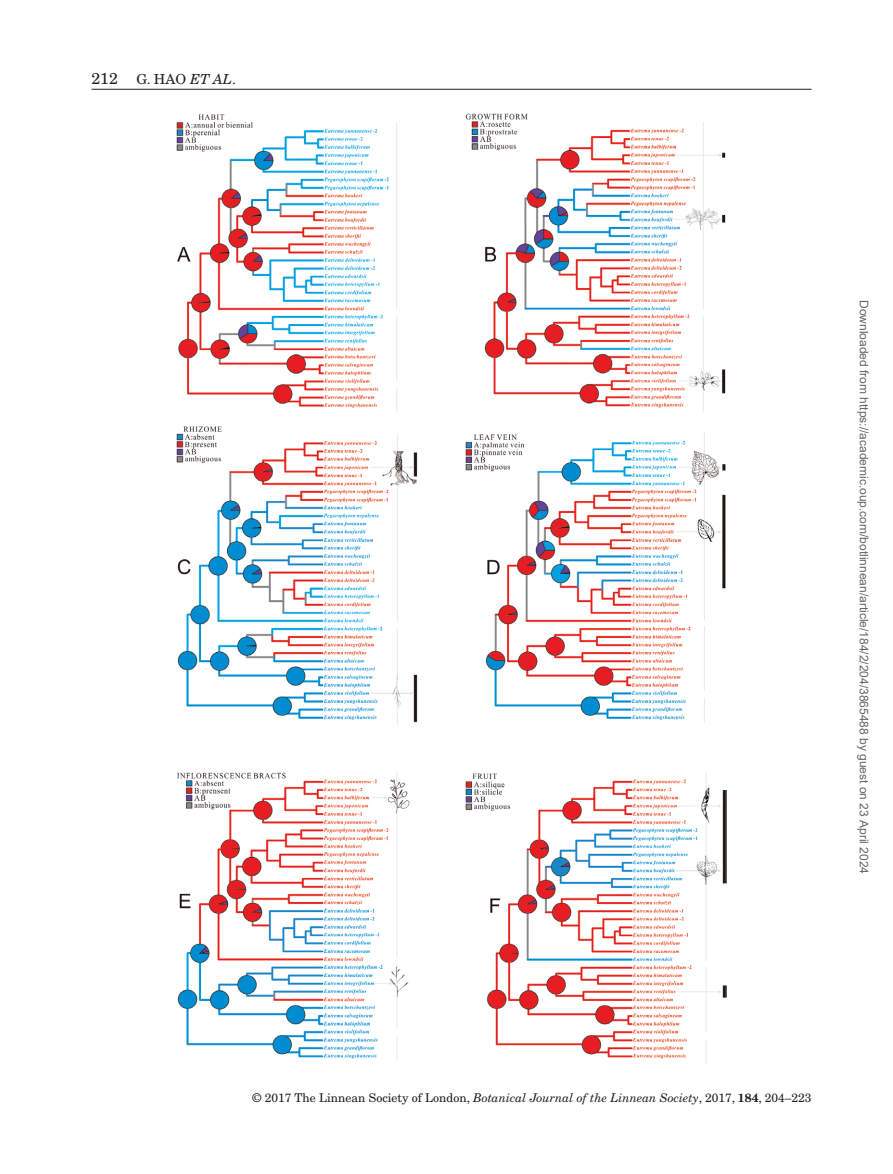
<style>
.page{position:relative;width:893px;height:1174px;background:#fff}
.page>*{position:absolute;margin:0;border:0;box-sizing:border-box;transform-origin:0 0}
.t1{font:13.8px "New Century Schlbk";color:#231f20}
.t2{font:12px "Arial";color:#666}
.t3{font:12px "New Century Schlbk";color:#231f20}
.s1{font-size:15.75px}
.s2{font-style:italic}
.s3{font-weight:700}
</style>
<div class="page">
<hr style="left:92px;top:89px;width:720px;height:1px;background:#231f20">
<img style="left:177px;top:113px;width:549px;height:951px">
<p class="t1" style="left:92px;top:70px;width:146px"><span class="s1">212</span> G. HAO <span class="s2">ET AL</span>.</p>
<p class="t2" style="left:868px;top:300px;width:575px;rotate:90deg">Downloaded from https://academic.oup.com/botlinnean/article/184/2/204/3865488 by guest on 23 April 2024</p>
<p class="t3" style="left:253px;top:1090px;width:560px">© 2017 The Linnean Society of London, <span class="s2">Botanical Journal of the Linnean Society</span>, 2017, <span class="s3">184</span>, 204–223</p>
</div>
